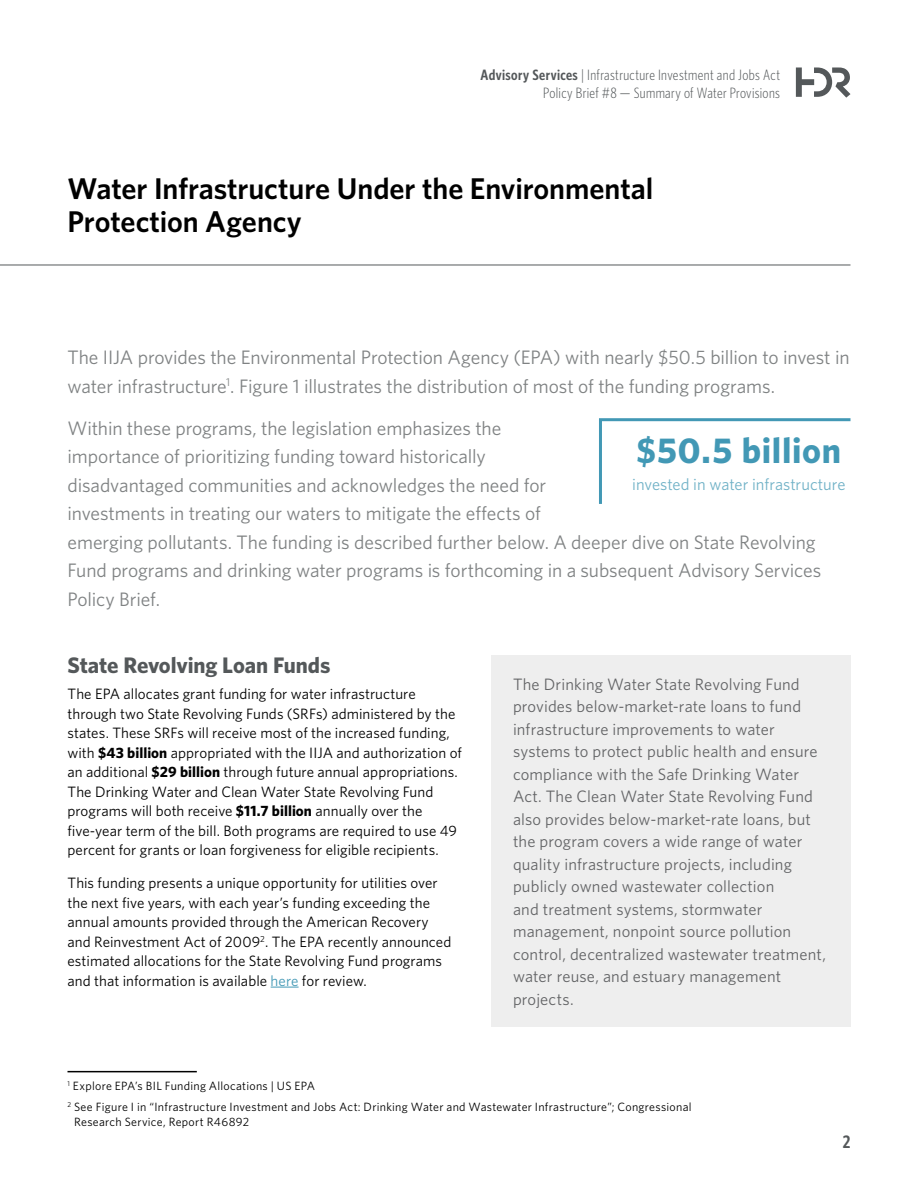
<style>
.page{position:relative;width:918px;height:1188px;background:#fff}
.page>*{position:absolute;margin:0;border:0;box-sizing:border-box;transform-origin:0 0}
.t1{font:700 36px "Whitney";letter-spacing:.02em;color:#4298b5}
.t2{font:600 30px/33px "Whitney";letter-spacing:-.005em;color:#000}
.t3{font:700 22.5px "Whitney";letter-spacing:-.005em;color:#54585a}
.t4{font:19.5px/28.5px "Whitney";letter-spacing:-.005em;color:#7f8283}
.t5{font:600 18px "Whitney Condensed";color:#54585a}
.t6{font:16.5px/22.5px "Whitney";letter-spacing:.01em;color:#636466}
.t7{font:16.5px "Whitney";letter-spacing:-.005em;color:#71b2c7}
.t8{font:15px/19.5px "Whitney";letter-spacing:.005em;color:#000}
.t9{font:300 15px/18px "Whitney Condensed";letter-spacing:.025em;color:#54585a;text-align:right}
.t10{font:12px/21.8px "Whitney";letter-spacing:.025em;color:#000}
.s1{font-weight:600}
.s2{font-weight:700}
.s3{color:#4298b5}
</style>
<div class="page">
<svg style="left:796px;top:68px;width:55px;height:30px"></svg>
<hr style="left:0;top:265px;width:850px;height:1px;background:#54585a">
<hr style="left:68px;top:1071px;width:129px;height:1px;background:#000">
<svg style="left:271px;top:987px;width:28px;height:1px"></svg>
<svg style="left:599px;top:418px;width:252px;height:86px"></svg>
<div style="left:491px;top:655px;width:359px;height:371px;background:#eee"></div>
<p class="t9" style="left:481px;top:65px;width:301px"><span class="s1">Advisory Services</span> | Infrastructure Investment and Jobs Act<br>Policy Brief #8 — Summary of Water Provisions</p>
<h2 class="t2" style="left:68px;top:171px;width:587px">Water Infrastructure Under the Environmental<br>Protection Agency</h2>
<h3 class="t4" style="left:68px;top:343px;width:784px">The IIJA provides the Environmental Protection Agency (EPA) with nearly $50.5 billion to invest in water infrastructure<sup>1</sup>. Figure 1 illustrates the distribution of most of the funding programs.</h3>
<p class="t4" style="left:68px;top:413px;width:755px">Within these programs, the legislation emphasizes the<br>importance of prioritizing funding toward historically<br>disadvantaged communities and acknowledges the need for<br>investments in treating our waters to mitigate the effects of<br>emerging pollutants. The funding is described further below. A deeper dive on State Revolving Fund programs and drinking water programs is forthcoming in a subsequent Advisory Services Policy Brief.</p>
<h1 class="t1" style="left:637px;top:427px;width:206px">$50.5 billion</h1>
<p class="t7" style="left:632px;top:474px;width:215px">invested in water infrastructure</p>
<h3 class="t3" style="left:68px;top:650px;width:265px">State Revolving Loan Funds</h3>
<p class="t8" style="left:68px;top:684px;width:396px">The EPA allocates grant funding for water infrastructure through two State Revolving Funds (SRFs) administered by the states. These SRFs will receive most of the increased funding, with <span class="s2">$43 billion</span> appropriated with the IIJA and authorization of an additional <span class="s2">$29 billion</span> through future annual appropriations.<br>The Drinking Water and Clean Water State Revolving Fund programs will both receive <span class="s2">$11.7 billion</span> annually over the five-year term of the bill. Both programs are required to use 49 percent for grants or loan forgiveness for eligible recipients.</p>
<p class="t8" style="left:67px;top:873px;width:385px">This funding presents a unique opportunity for utilities over the next five years, with each year’s funding exceeding the annual amounts provided through the American Recovery and Reinvestment Act of 2009<sup>2</sup>. The EPA recently announced estimated allocations for the State Revolving Fund programs and that information is available <span class="s3">here</span> for review.</p>
<p class="t6" style="left:513px;top:672px;width:315px">The Drinking Water State Revolving Fund provides below-market-rate loans to fund infrastructure improvements to water systems to protect public health and ensure compliance with the Safe Drinking Water Act. The Clean Water State Revolving Fund also provides below-market-rate loans, but the program covers a wide range of water quality infrastructure projects, including publicly owned wastewater collection<br>and treatment systems, stormwater management, nonpoint source pollution control, decentralized wastewater treatment, water reuse, and estuary management projects.</p>
<p class="t10" style="left:68px;top:1074px;width:626px"><sup>1</sup> Explore EPA’s BIL Funding Allocations | US EPA<br><sup>2</sup> See Figure I in “Infrastructure Investment and Jobs Act: Drinking Water and Wastewater Infrastructure”; Congressional</p>
<p class="t10" style="left:74px;top:1111px;width:177px">Research Service, Report R46892</p>
<p class="t5" style="left:843px;top:1131px;width:9px">2</p>
</div>
